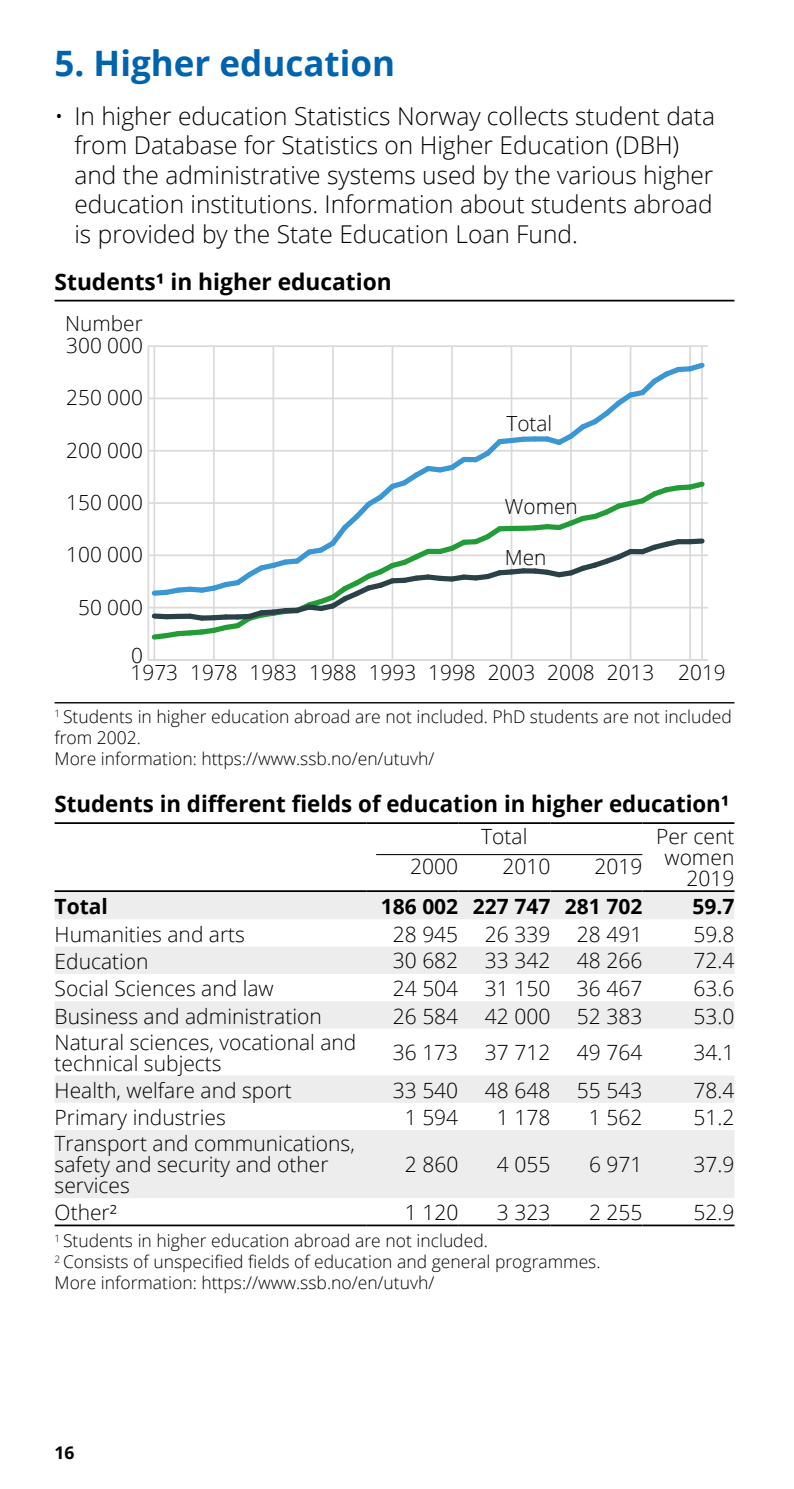
<style>
.page{position:relative;width:794px;height:1489px;background:#fff}
.page>*{position:absolute;margin:0;border:0;box-sizing:border-box;transform-origin:0 0}
.t1{font:700 35px "Open Sans";color:#0063af}
.t2{font:300 24.5px/29.4px "Open Sans";color:#000}
.t3{font:700 22.75px "Open Sans";color:#000}
.t4{font:300 21px/21px "Open Sans";color:#000}
.t5{font:700 21px "Open Sans";color:#000}
.t6{font:300 20.65px "Open Sans";color:#000}
.t7{font:300 20.65px "Open Sans";color:#010202}
.t8{font:300 17.5px/21px "Open Sans";color:#000}
.t9{font:700 17.5px "Open Sans";color:#000}
</style>
<div class="page">
<hr style="left:55px;top:300px;width:679px;height:1px;background:#000">
<hr style="left:55px;top:702px;width:679px;height:1px;background:#000">
<hr style="left:153px;top:346px;width:2px;height:314px;background:#dadada">
<hr style="left:213px;top:346px;width:2px;height:314px;background:#dadada">
<hr style="left:272px;top:346px;width:2px;height:314px;background:#dadada">
<hr style="left:332px;top:346px;width:2px;height:314px;background:#dadada">
<hr style="left:391px;top:346px;width:2px;height:314px;background:#dadada">
<hr style="left:451px;top:346px;width:2px;height:314px;background:#dadada">
<hr style="left:510px;top:346px;width:2px;height:314px;background:#dadada">
<hr style="left:570px;top:346px;width:2px;height:314px;background:#dadada">
<hr style="left:629px;top:346px;width:2px;height:314px;background:#dadada">
<hr style="left:689px;top:346px;width:2px;height:314px;background:#dadada">
<hr style="left:701px;top:346px;width:2px;height:314px;background:#dadada">
<hr style="left:147px;top:346px;width:2px;height:314px;background:#dadada">
<hr style="left:148px;top:659px;width:560px;height:1px;background:#dadada">
<hr style="left:148px;top:345px;width:560px;height:2px;background:#dadada">
<svg style="left:149px;top:359px;width:559px;height:283px"></svg>
<div style="left:678px;top:539px;width:12px;height:5px;background:#2a4247"></div>
<div style="left:690px;top:538px;width:12px;height:6px;background:#2a4247"></div>
<svg style="left:55px;top:892px;width:679px;height:305px;fill:#ededed"></svg>
<hr style="left:55px;top:822px;width:311px;height:2px;background:#000">
<hr style="left:366px;top:822px;width:92px;height:2px;background:#000">
<hr style="left:458px;top:822px;width:92px;height:2px;background:#000">
<hr style="left:550px;top:822px;width:92px;height:2px;background:#000">
<hr style="left:642px;top:822px;width:92px;height:2px;background:#000">
<hr style="left:55px;top:890px;width:311px;height:2px;background:#000">
<hr style="left:366px;top:890px;width:92px;height:2px;background:#000">
<hr style="left:458px;top:890px;width:92px;height:2px;background:#000">
<hr style="left:550px;top:890px;width:92px;height:2px;background:#000">
<hr style="left:642px;top:890px;width:92px;height:2px;background:#000">
<hr style="left:55px;top:1224px;width:311px;height:2px;background:#000">
<hr style="left:366px;top:1224px;width:92px;height:2px;background:#000">
<hr style="left:458px;top:1224px;width:92px;height:2px;background:#000">
<hr style="left:550px;top:1224px;width:92px;height:2px;background:#000">
<hr style="left:642px;top:1224px;width:92px;height:2px;background:#000">
<hr style="left:376px;top:854px;width:266px;height:1px;background:#000">
<h1 class="t1" style="left:55px;top:39px;width:342px">5. Higher education</h1>
<p class="t2" style="left:74px;top:101px;width:642px;text-indent:-20px">• In higher education Statistics Norway collects student data from Database for Statistics on Higher Education (DBH) and the administrative systems used by the various higher education institutions. Information about students abroad is provided by the State Education Loan Fund.</p>
<p class="t3" style="left:55px;top:265px;width:339px">Students¹ in higher education</p>
<p class="t7" style="left:65px;top:309px;width:79px">Number</p>
<p class="t6" style="left:66px;top:331px;width:78px">300 000</p>
<p class="t6" style="left:66px;top:383px;width:78px">250 000</p>
<p class="t6" style="left:66px;top:436px;width:78px">200 000</p>
<p class="t6" style="left:66px;top:488px;width:78px">150 000</p>
<p class="t6" style="left:66px;top:540px;width:78px">100 000</p>
<p class="t6" style="left:78px;top:593px;width:66px">50 000</p>
<p class="t7" style="left:506px;top:409px;width:47px">Total</p>
<p class="t7" style="left:505px;top:492px;width:74px">Women</p>
<p class="t7" style="left:505px;top:543px;width:43px">Men</p>
<p class="t6" style="left:131px;top:641px;width:13px">0</p>
<p class="t6" style="left:131px;top:658px;width:596px">1973 1978 1983 1988 1993 1998 2003 2008 2013 2019</p>
<p class="t8" style="left:55px;top:705px;width:679px"><sup>1</sup> Students in higher education abroad are not included. PhD students are not included from 2002.<br>More information: https://www.ssb.no/en/utuvh/</p>
<p class="t3" style="left:55px;top:788px;width:676px">Students in different fields of education in higher education¹</p>
<p class="t4" style="left:481px;top:825px;width:48px">Total</p>
<p class="t4" style="left:656px;top:825px;width:80px;text-align:right">Per cent women<br>2019</p>
<p class="t4" style="left:410px;top:855px;width:49px">2000</p>
<p class="t4" style="left:502px;top:855px;width:49px">2010</p>
<p class="t4" style="left:594px;top:855px;width:49px">2019</p>
<p class="t5" style="left:55px;top:891px;width:55px">Total</p>
<p class="t5" style="left:381px;top:891px;width:263px">186 002 227 747 281 702</p>
<p class="t5" style="left:692px;top:891px;width:43px">59.7</p>
<p class="t4" style="left:55px;top:922px;width:192px">Humanities and arts</p>
<p class="t4" style="left:393px;top:922px;width:67px">28 945</p>
<p class="t4" style="left:485px;top:922px;width:67px">26 339</p>
<p class="t4" style="left:577px;top:922px;width:67px">28 491</p>
<p class="t4" style="left:693px;top:922px;width:42px">59.8</p>
<p class="t4" style="left:55px;top:950px;width:96px">Education</p>
<p class="t4" style="left:393px;top:949px;width:67px">30 682</p>
<p class="t4" style="left:485px;top:949px;width:67px">33 342</p>
<p class="t4" style="left:577px;top:949px;width:67px">48 266</p>
<p class="t4" style="left:693px;top:949px;width:42px">72.4</p>
<p class="t4" style="left:55px;top:977px;width:221px">Social Sciences and law</p>
<p class="t4" style="left:393px;top:977px;width:67px">24 504</p>
<p class="t4" style="left:485px;top:977px;width:67px">31 150</p>
<p class="t4" style="left:577px;top:977px;width:67px">36 467</p>
<p class="t4" style="left:693px;top:977px;width:42px">63.6</p>
<p class="t4" style="left:55px;top:1004px;width:269px">Business and administration</p>
<p class="t4" style="left:393px;top:1004px;width:67px">26 584</p>
<p class="t4" style="left:485px;top:1004px;width:67px">42 000</p>
<p class="t4" style="left:577px;top:1004px;width:67px">52 383</p>
<p class="t4" style="left:693px;top:1004px;width:42px">53.0</p>
<p class="t4" style="left:55px;top:1030px;width:303px">Natural sciences, vocational and technical subjects</p>
<p class="t4" style="left:393px;top:1041px;width:67px">36 173</p>
<p class="t4" style="left:485px;top:1041px;width:67px">37 712</p>
<p class="t4" style="left:577px;top:1041px;width:67px">49 764</p>
<p class="t4" style="left:693px;top:1041px;width:42px">34.1</p>
<p class="t4" style="left:55px;top:1079px;width:239px">Health, welfare and sport</p>
<p class="t4" style="left:393px;top:1079px;width:67px">33 540</p>
<p class="t4" style="left:485px;top:1079px;width:67px">48 648</p>
<p class="t4" style="left:577px;top:1079px;width:67px">55 543</p>
<p class="t4" style="left:693px;top:1079px;width:42px">78.4</p>
<p class="t4" style="left:55px;top:1106px;width:173px">Primary industries</p>
<p class="t4" style="left:405px;top:1106px;width:55px">1 594</p>
<p class="t4" style="left:497px;top:1106px;width:55px">1 178</p>
<p class="t4" style="left:589px;top:1106px;width:55px">1 562</p>
<p class="t4" style="left:693px;top:1106px;width:42px">51.2</p>
<p class="t4" style="left:55px;top:1132px;width:302px">Transport and communications, safety and security and other services</p>
<p class="t4" style="left:405px;top:1153px;width:55px">2 860</p>
<p class="t4" style="left:497px;top:1153px;width:55px">4 055</p>
<p class="t4" style="left:589px;top:1153px;width:55px">6 971</p>
<p class="t4" style="left:693px;top:1153px;width:42px">37.9</p>
<p class="t4" style="left:55px;top:1201px;width:64px">Other²</p>
<p class="t4" style="left:405px;top:1201px;width:55px">1 120</p>
<p class="t4" style="left:497px;top:1201px;width:55px">3 323</p>
<p class="t4" style="left:589px;top:1201px;width:55px">2 255</p>
<p class="t4" style="left:693px;top:1201px;width:42px">52.9</p>
<p class="t8" style="left:55px;top:1229px;width:547px"><sup>1</sup> Students in higher education abroad are not included.<br><sup>2</sup> Consists of unspecified fields of education and general programmes.<br>More information: https://www.ssb.no/en/utuvh/</p>
<p class="t9" style="left:55px;top:1440px;width:21px">16</p>
</div>
